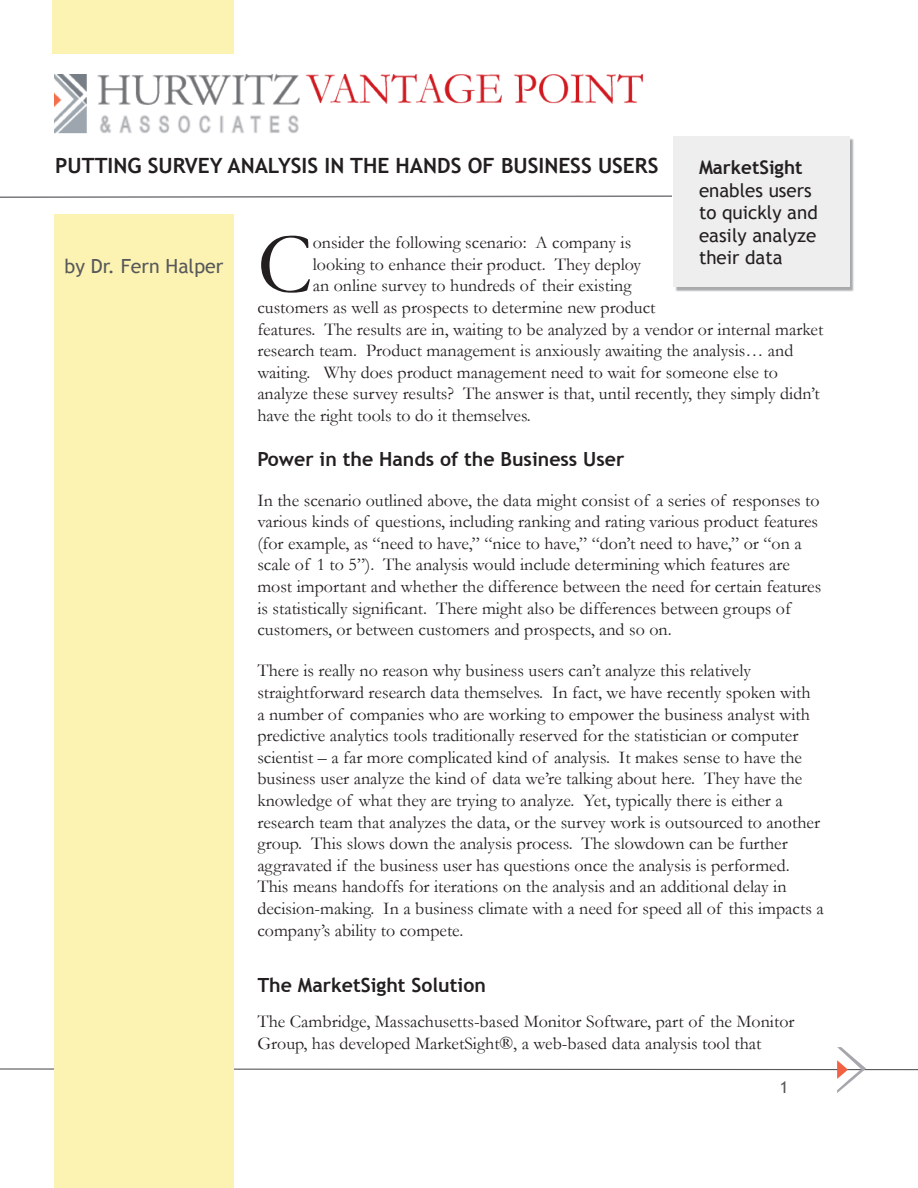
<style>
.page{position:relative;width:918px;height:1188px;background:#fff}
.page>*{position:absolute;margin:0;border:0;box-sizing:border-box;transform-origin:0 0}
.t1{font:87.3px "Garamond";color:#231f20}
.t2{font:700 21px "Trebuchet MS";color:#231f20}
.t3{font:700 19.5px "Trebuchet MS";color:#231f20}
.t4{font:19.5px "Trebuchet MS";color:#57585a}
.t5{font:18.75px/22.5px "Trebuchet MS";color:#231f20}
.t6{font:18px/21.6px "Garamond";color:#231f20}
.t7{font:16.5px "Trebuchet MS";color:#57585a}
.s1{font-weight:700}
</style>
<div class="page">
<svg style="left:0;top:1047px;width:918px;height:46px"></svg>
<div style="left:54px;top:215px;width:180px;height:973px;background:#fcf2b2"></div>
<img style="left:54px;top:74px;width:589px;height:60px">
<div style="left:674px;top:137px;width:181px;height:155px;background:#787a7d;opacity:.64"></div>
<div style="left:674px;top:136px;width:176px;height:151px;background:#eeeeef"></div>
<div style="left:53px;top:0;width:181px;height:54px;background:#fcf2b2"></div>
<svg style="left:0;top:195px;width:674px;height:4px"></svg>
<p class="t2" style="left:55px;top:152px;width:27px">Putt</p>
<p class="t2" style="left:108px;top:152px;width:551px">ing Survey Analysis in th e Hands of Business Users</p>
<p class="t5" style="left:699px;top:157px;width:120px"><span class="s1">MarketSight </span>enables users to quickly and easily analyze their data</p>
<p class="t1" style="left:257px;top:205px;width:57px">C</p>
<p class="t6" style="left:313px;top:231px;width:320px">onsider the following scenario: A company is</p>
<p class="t6" style="left:313px;top:253px;width:330px">looking to enhance their product. They deploy</p>
<p class="t6" style="left:313px;top:275px;width:320px">an online survey to hundreds of their existing</p>
<p class="t6" style="left:257px;top:296px;width:400px">customers as well as prospects to determine new product</p>
<p class="t6" style="left:257px;top:318px;width:568px">features. The results are in, waiting to be analyzed by a vendor or internal market</p>
<p class="t6" style="left:257px;top:339px;width:538px">research team. Product management is anxiously awaiting the analysis… and</p>
<p class="t6" style="left:257px;top:361px;width:522px">waiting. Why does product management need to wait for someone else to</p>
<p class="t6" style="left:257px;top:383px;width:564px">analyze these survey results? The answer is that, until recently, they simply didn’t</p>
<p class="t6" style="left:257px;top:404px;width:275px">have the right tools to do it themselves.</p>
<p class="t3" style="left:257px;top:447px;width:369px">Power in the Hands of the Business User</p>
<p class="t6" style="left:257px;top:489px;width:566px">In the scenario outlined above, the data might consist of a series of responses to various kinds of questions, including ranking and rating various product features (for example, as “need to have,” “nice to have,” “don’t need to have,” or “on a scale of 1 to 5”). The analysis would include determining which features are most important and whether the difference between the need for certain features is statistically significant. There might also be differences between groups of customers, or between customers and prospects, and so on.</p>
<p class="t6" style="left:257px;top:659px;width:568px">There is really no reason why business users can’t analyze this relatively straightforward research data themselves. In fact, we have recently spoken with<br>a number of companies who are working to empower the business analyst with predictive analytics tools traditionally reserved for the statistician or computer scientist – a far more complicated kind of analysis. It makes sense to have the business user analyze the kind of data we’re talking about here. They have the knowledge of what they are trying to analyze. Yet, typically there is either a research team that analyzes the data, or the survey work is outsourced to another group. This slows down the analysis process. The slowdown can be further aggravated if the business user has questions once the analysis is performed.<br>This means handoffs for iterations on the analysis and an additional delay in decision-making. In a business climate with a need for speed all of this impacts a company’s ability to compete.</p>
<p class="t3" style="left:257px;top:973px;width:230px">The MarketSight Solution</p>
<p class="t6" style="left:257px;top:1010px;width:539px">The Cambridge, Massachusetts-based Monitor Software, part of the Monitor<br>Group, has developed MarketSight®, a web-based data analysis tool that</p>
<p class="t7" style="left:780px;top:1078px;width:10px">1</p>
<p class="t4" style="left:64px;top:255px;width:160px">by Dr. Fern Halper</p>
</div>
